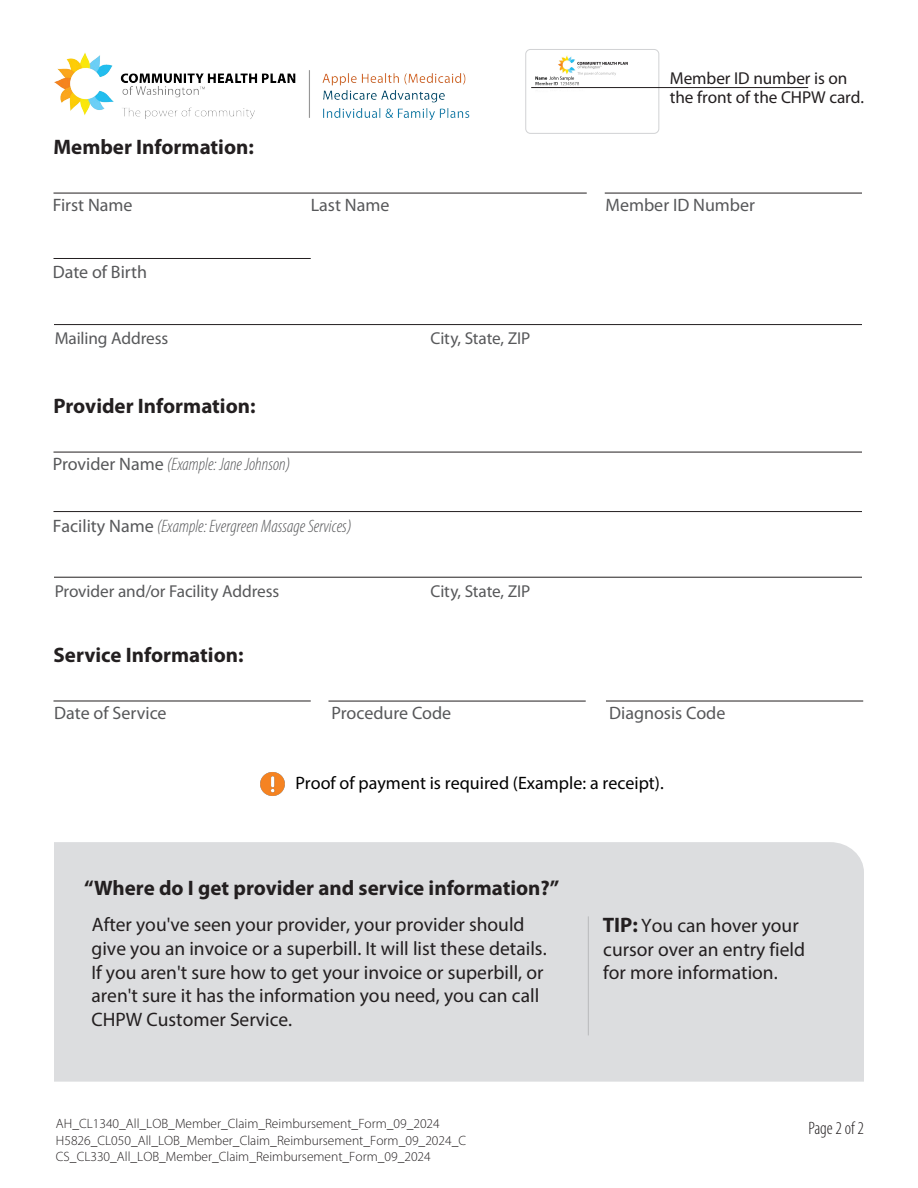
<style>
.page{position:relative;width:918px;height:1188px;background:#fff}
.page>*{position:absolute;margin:0;border:0;box-sizing:border-box;transform-origin:0 0}
.t1{font:700 21px "Myriad Pro";color:#231f20}
.t2{font:19.5px/23.5px "Myriad Pro";color:#231f20}
.t3{font:18px "Myriad Pro";color:#57585a}
.t4{font:italic 300 condensed 18px "Myriad Pro";color:#57585a}
.t5{font:18px "Myriad Pro";color:#000}
.t6{font:300 condensed 18px "Myriad Pro";color:#231f20}
.t7{font:17.25px "Myriad Pro";letter-spacing:-.01em;color:#57585a}
.t8{font:17.25px/18.8px "Myriad Pro";letter-spacing:-.005em;color:#231f20}
.t9{font:300 13.5px/16.2px "Myriad Pro";color:#231f20}
.s1{font-weight:400;font-style:normal;font-stretch:normal}
.s2{font-weight:700;font-size:21px}
</style>
<div class="page">
<hr style="left:54px;top:258px;width:257px;height:1px;background:#231f20">
<hr style="left:328px;top:701px;width:258px;height:1px;background:#231f20">
<hr style="left:54px;top:511px;width:808px;height:1px;background:#231f20">
<hr style="left:54px;top:193px;width:533px;height:1px;background:#231f20">
<hr style="left:54px;top:701px;width:257px;height:1px;background:#231f20">
<hr style="left:54px;top:452px;width:808px;height:1px;background:#231f20">
<hr style="left:605px;top:193px;width:257px;height:1px;background:#231f20">
<hr style="left:54px;top:324px;width:808px;height:1px;background:#231f20">
<div style="left:525px;top:49px;width:134px;height:85px;border:1px solid #d1d2d4;border-radius:5px"></div>
<img style="left:532px;top:55px;width:124px;height:34px">
<hr style="left:54px;top:577px;width:808px;height:1px;background:#231f20">
<hr style="left:531px;top:87px;width:277px;height:1px;background:#231f20">
<div style="left:54px;top:842px;width:810px;height:240px;background:#dcdddf"></div>
<hr style="left:588px;top:916px;width:1px;height:119px;background:#bcbdc0">
<hr style="left:606px;top:701px;width:257px;height:1px;background:#231f20">
<img style="left:260px;top:772px;width:25px;height:24px">
<img style="left:55px;top:52px;width:415px;height:68px">
<p class="t1" style="left:54px;top:135px;width:202px">Member Information:</p>
<p class="t3" style="left:53px;top:195px;width:81px">First Name</p>
<p class="t3" style="left:53px;top:263px;width:96px">Date of Birth</p>
<p class="t7" style="left:55px;top:329px;width:115px">Mailing Address</p>
<p class="t1" style="left:54px;top:394px;width:204px">Provider Information:</p>
<p class="t4" style="left:53px;top:454px;width:239px"><span class="s1">Provider Name</span> (Example: Jane Johnson)</p>
<p class="t3" style="left:311px;top:195px;width:80px">Last Name</p>
<p class="t4" style="left:53px;top:516px;width:300px"><span class="s1">Facility Name</span> (Example: Evergreen Massage Services)</p>
<p class="t7" style="left:55px;top:581px;width:226px">Provider and/or Facility Address</p>
<p class="t1" style="left:54px;top:643px;width:192px">Service Information:</p>
<p class="t7" style="left:430px;top:329px;width:101px">City, State, ZIP</p>
<p class="t7" style="left:430px;top:582px;width:101px">City, State, ZIP</p>
<p class="t8" style="left:670px;top:69px;width:196px">Member ID number is on the front of the CHPW card.</p>
<p class="t3" style="left:605px;top:195px;width:151px">Member ID Number</p>
<p class="t3" style="left:54px;top:703px;width:114px">Date of Service</p>
<p class="t3" style="left:332px;top:703px;width:121px">Procedure Code</p>
<p class="t3" style="left:609px;top:703px;width:118px">Diagnosis Code</p>
<p class="t5" style="left:295px;top:772px;width:370px">Proof of payment is required (Example: a receipt).</p>
<p class="t1" style="left:84px;top:876px;width:477px">“Where do I get provider and service information?”</p>
<p class="t2" style="left:91px;top:913px;width:457px">After you've seen your provider, your provider should give you an invoice or a superbill. It will list these details.<br>If you aren't sure how to get your invoice or superbill, or aren't sure it has the information you need, you can call CHPW Customer Service.</p>
<p class="t2" style="left:603px;top:914px;width:204px"><span class="s2">TIP:</span> You can hover your cursor over an entry field for more information.</p>
<p class="t9" style="left:56px;top:1116px;width:412px">AH_CL1340_All_LOB_Member_Claim_Reimbursement_Form_09_2024<br>H5826_CL050_All_LOB_Member_Claim_Reimbursement_Form_09_2024_C<br>CS_CL330_All_LOB_Member_Claim_Reimbursement_Form_09_2024</p>
<p class="t6" style="left:808px;top:1119px;width:57px">Page 2 of 2</p>
</div>
